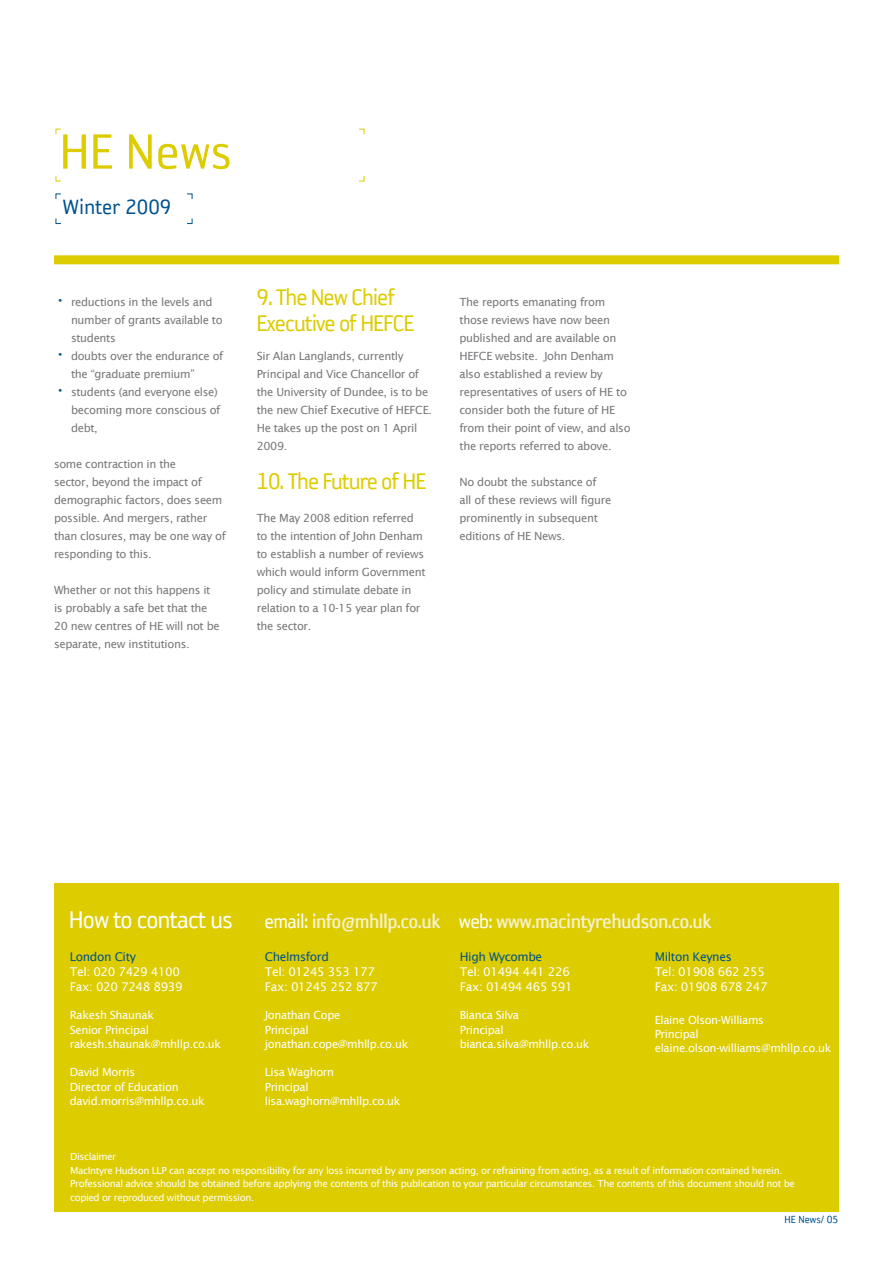
<style>
.page{position:relative;width:893px;height:1263px;background:#fff}
.page>*{position:absolute;margin:0;border:0;box-sizing:border-box;transform-origin:0 0}
.t1{font:57px "Reykjavik One A Gauge";color:#dccc00}
.t2{font:26.25px/25.5px "Reykjavik One A Gauge";letter-spacing:-.04em;color:#dccc00}
.t3{font:24px "Reykjavik One A Gauge";color:#00538e}
.t4{font:22.5px "Reykjavik One B Gauge";letter-spacing:-.03em;color:#f7f2cd}
.t5{font:12px/15px "Lucida Sans";letter-spacing:-.03em;color:#fff}
.t6{font:12px "Lucida Sans";letter-spacing:-.03em;color:#00538e}
.t7{font:12px "Reykjavik One A Gauge";color:#00538e}
.t8{font:11.25px/18px "Lucida Sans";letter-spacing:-.03em;color:#77787b}
.t9{font:11.25px/14.2px "Lucida Sans";letter-spacing:-.03em;color:#fff}
.t10{font:9.75px/13.5px "Lucida Sans";letter-spacing:-.04em;color:#fff}
.s1{font-size:19.5px;color:#00538e}
.s2{font-family:"Reykjavik One A Gauge";font-size:28.05px;color:#fff}
.s3{font-family:"Reykjavik One A Gauge";color:#fff}
</style>
<div class="page">
<div style="left:54px;top:255px;width:785px;height:9px;background:#dccc00"></div>
<svg style="left:187px;top:193px;width:6px;height:6px"></svg>
<svg style="left:187px;top:218px;width:6px;height:6px"></svg>
<svg style="left:55px;top:193px;width:6px;height:6px"></svg>
<svg style="left:55px;top:218px;width:6px;height:6px"></svg>
<svg style="left:55px;top:128px;width:6px;height:7px"></svg>
<svg style="left:55px;top:176px;width:6px;height:6px"></svg>
<svg style="left:359px;top:128px;width:6px;height:7px"></svg>
<svg style="left:359px;top:176px;width:6px;height:6px"></svg>
<div style="left:54px;top:883px;width:785px;height:329px;background:#dccc00"></div>
<h1 class="t1" style="left:59px;top:123px;width:174px">HE News</h1>
<h3 class="t3" style="left:62px;top:195px;width:110px">Winter 2009</h3>
<p class="t8" style="left:71px;top:293px;width:153px;text-indent:-17px"><span class="s1">•</span> reductions in the levels and number of grants available to students</p>
<p class="t8" style="left:71px;top:347px;width:154px;text-indent:-17px"><span class="s1">•</span> doubts over the endurance of the “graduate premium”</p>
<p class="t8" style="left:71px;top:383px;width:151px;text-indent:-17px"><span class="s1">•</span> students (and everyone else) becoming more conscious of debt,</p>
<p class="t8" style="left:54px;top:455px;width:173px">some contraction in the<br>sector, beyond the impact of demographic factors, does seem possible. And mergers, rather than closures, may be one way of responding to this.</p>
<p class="t8" style="left:54px;top:581px;width:167px">Whether or not this happens it is probably a safe bet that the<br>20 new centres of HE will not be separate, new institutions.</p>
<h2 class="t2" style="left:256px;top:285px;width:160px">9. The New Chief<br>Executive of HEFCE</h2>
<p class="t8" style="left:257px;top:347px;width:177px">Sir Alan Langlands, currently<br>Principal and Vice Chancellor of the University of Dundee, is to be the new Chief Executive of HEFCE.<br>He takes up the post on 1 April<br>2009.</p>
<h2 class="t2" style="left:256px;top:468px;width:172px">10. The Future of HE</h2>
<p class="t8" style="left:257px;top:509px;width:170px">The May 2008 edition referred to the intention of John Denham to establish a number of reviews which would inform Government policy and stimulate debate in relation to a 10-15 year plan for the sector.</p>
<p class="t8" style="left:459px;top:293px;width:173px">The reports emanating from those reviews have now been published and are available on<br>HEFCE website. John Denham also established a review by representatives of users of HE to consider both the future of HE from their point of view, and also the reports referred to above.</p>
<p class="t8" style="left:459px;top:473px;width:153px">No doubt the substance of all of these reviews will figure prominently in subsequent editions of HE News.</p>
<h3 class="t4" style="left:69px;top:910px;width:644px"><span class="s2">How to contact us</span> <span class="s3">email:</span> info@mhllp.co.uk <span class="s3">web:</span> www.macintyrehudson.co.uk</h3>
<p class="t6" style="left:70px;top:949px;width:68px">London City</p>
<p class="t5" style="left:70px;top:964px;width:114px">Tel: 020 7429 4100<br>Fax: 020 7248 8939</p>
<p class="t9" style="left:70px;top:1008px;width:153px">Rakesh Shaunak<br>Senior Principal rakesh.shaunak@mhllp.co.uk</p>
<p class="t9" style="left:70px;top:1065px;width:136px">David Morris<br>Director of Education david.morris@mhllp.co.uk</p>
<p class="t6" style="left:265px;top:949px;width:66px">Chelmsford</p>
<p class="t5" style="left:265px;top:964px;width:114px">Tel: 01245 353 177<br>Fax: 01245 252 877</p>
<p class="t9" style="left:265px;top:1008px;width:145px">Jonathan Cope<br>Principal jonathan.cope@mhllp.co.uk</p>
<p class="t9" style="left:265px;top:1065px;width:137px">Lisa Waghorn<br>Principal lisa.waghorn@mhllp.co.uk</p>
<p class="t6" style="left:460px;top:949px;width:84px">High Wycombe</p>
<p class="t5" style="left:460px;top:964px;width:114px">Tel: 01494 441 226<br>Fax: 01494 465 591</p>
<p class="t9" style="left:460px;top:1008px;width:131px">Bianca Silva<br>Principal bianca.silva@mhllp.co.uk</p>
<p class="t6" style="left:655px;top:949px;width:79px">Milton Keynes</p>
<p class="t5" style="left:655px;top:964px;width:114px">Tel: 01908 662 255<br>Fax: 01908 678 247</p>
<p class="t9" style="left:655px;top:1012px;width:178px">Elaine Olson-Williams<br>Principal elaine.olson-williams@mhllp.co.uk</p>
<p class="t10" style="left:70px;top:1150px;width:726px">Disclaimer<br>MacIntyre Hudson LLP can accept no responsibility for any loss incurred by any person acting, or refraining from acting, as a result of information contained herein.<br>Professional advice should be obtained before applying the contents of this publication to your particular circumstances. The contents of this document should not be copied or reproduced without permission.</p>
<p class="t7" style="left:784px;top:1213px;width:55px">HE News/ 05</p>
</div>
